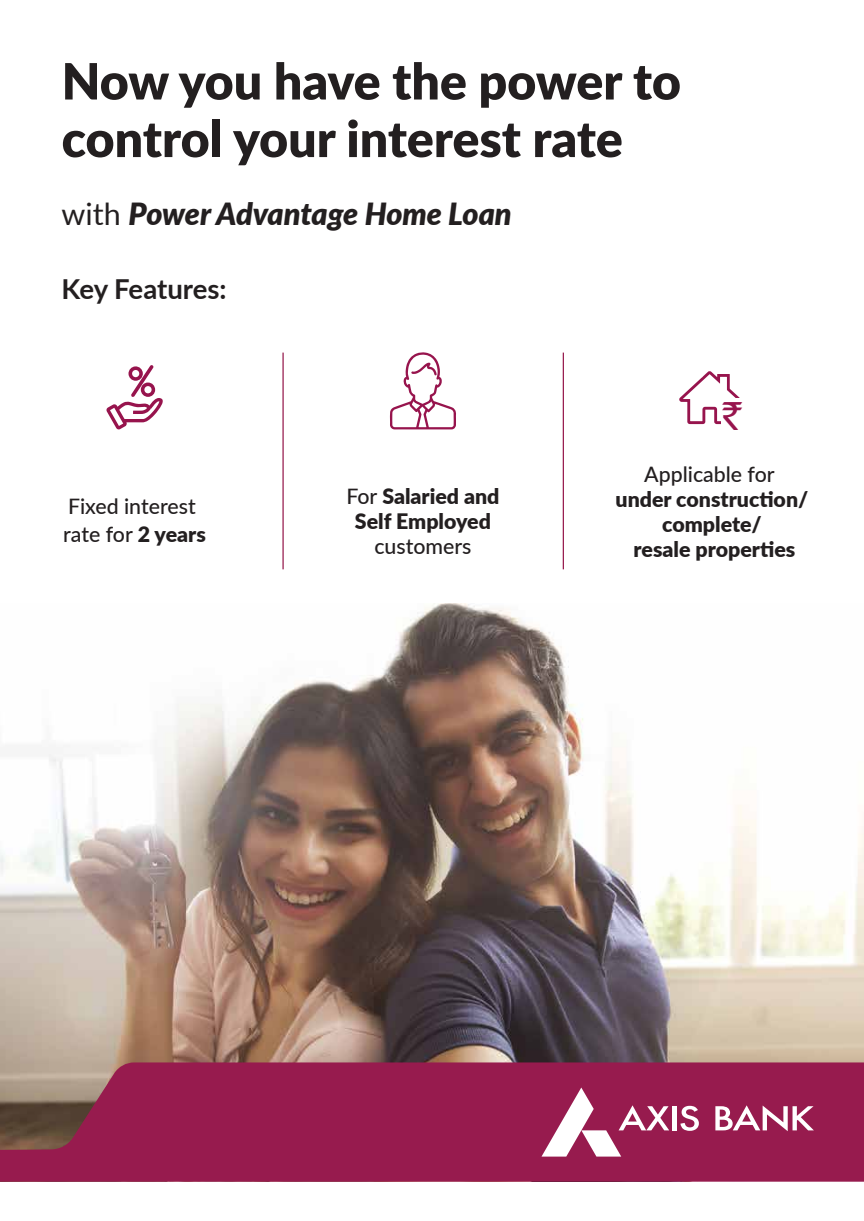
<style>
.page{position:relative;width:864px;height:1221px;background:#fff}
.page>*{position:absolute;margin:0;border:0;box-sizing:border-box;transform-origin:0 0}
.t1{font:900 50px/57.5px "Lato";letter-spacing:-.005em;color:#231f20}
.t2{font:38.25px "Rupee Foradian";color:#97144d}
.t3{font:italic 900 30.5px "Lato";letter-spacing:-.01em;color:#231f20}
.t4{font:700 27.5px "Lato";letter-spacing:-.005em;color:#231f20}
.t5{font:900 21.25px/25.1px "Lato";color:#231f20;text-align:center}
.t6{font:500 21.25px/28.2px "Lato";color:#231f20}
.s1{font-weight:400;font-style:normal}
.s2{font-weight:900}
.s3{font-weight:500}
</style>
<div class="page">
<img style="left:0;top:604px;width:863px;height:458px">
<svg style="left:0;top:1062px;width:863px;height:119px;background:#952350"></svg>
<svg style="left:541px;top:1087px;width:128px;height:69px"></svg>
<hr style="left:672px;top:1106px;width:4px;height:24px;background:#fff">
<svg style="left:680px;top:1106px;width:18px;height:25px"></svg>
<svg style="left:715px;top:1105px;width:98px;height:26px"></svg>
<svg style="left:679px;top:371px;width:61px;height:53px"></svg>
<div style="left:721px;top:398px;width:23px;height:31px;background:#fff"></div>
<svg style="left:106px;top:365px;width:57px;height:65px"></svg>
<svg style="left:389px;top:352px;width:67px;height:77px"></svg>
<hr style="left:282px;top:353px;width:1px;height:216px;background:#971c4e">
<hr style="left:562px;top:353px;width:1px;height:216px;background:#971c4e">
<h1 class="t1" style="left:62px;top:50px;width:620px">Now you have the power to control your interest rate</h1>
<h3 class="t3" style="left:62px;top:191px;width:451px"><span class="s1">with</span> Power Advantage Home Loan</h3>
<p class="t4" style="left:62px;top:269px;width:166px">Key Features:</p>
<p class="t6" style="left:63px;top:491px;width:144px">Fixed interest rate for <span class="s2">2 years</span></p>
<p class="t5" style="left:346px;top:482px;width:155px"><span class="s3">For</span> Salaried and<br>Self Employed</p>
<p class="t6" style="left:374px;top:531px;width:98px">customers</p>
<h2 class="t2" style="left:722px;top:394px;width:21px">`</h2>
<p class="t6" style="left:644px;top:459px;width:132px">Applicable for</p>
<p class="t5" style="left:615px;top:485px;width:194px">under construction/ complete/<br>resale properties</p>
</div>
